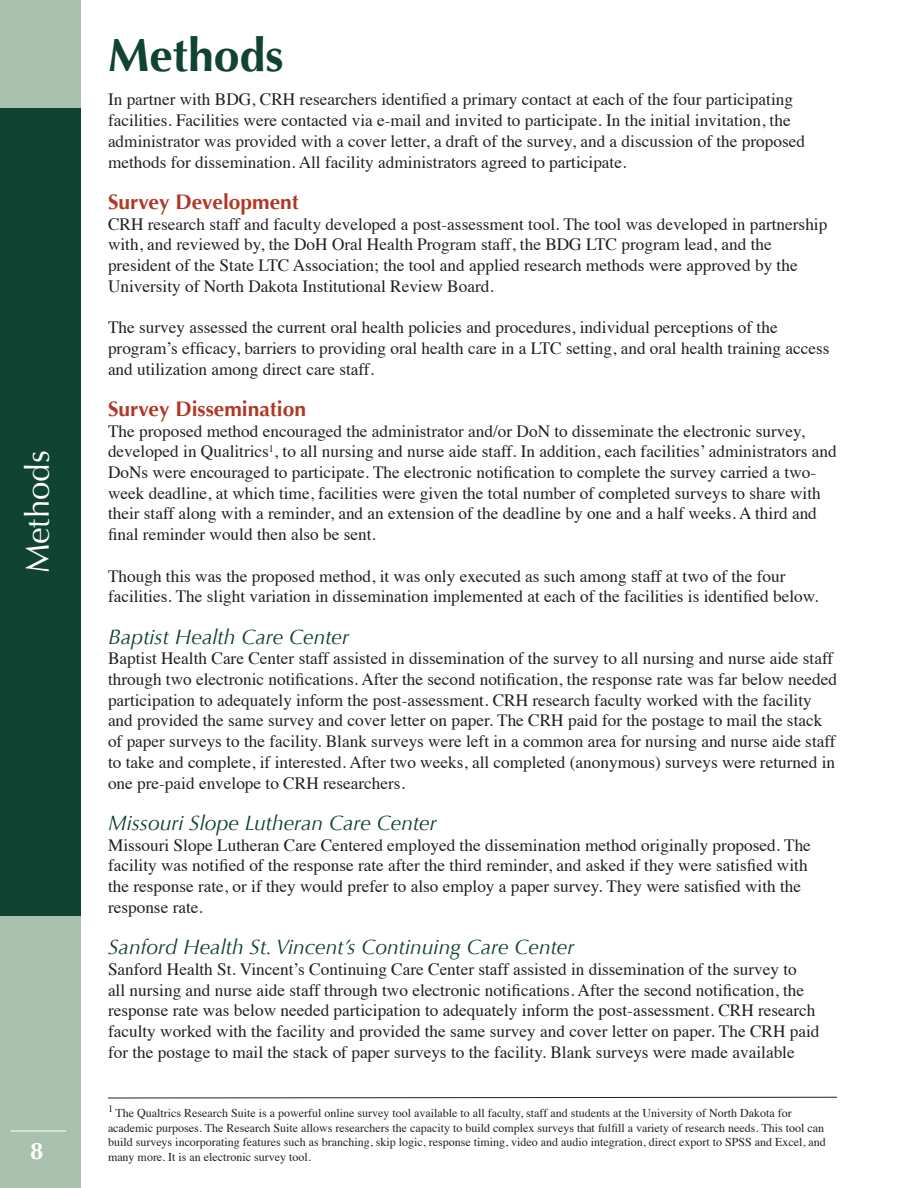
<style>
.page{position:relative;width:918px;height:1188px;background:#fff}
.page>*{position:absolute;margin:0;border:0;box-sizing:border-box;transform-origin:0 0}
.t1{font:700 46.5px "Optima";color:#104331}
.t2{font:33px "Optima";color:#fff}
.t3{font:700 24px "Optima";color:#fff}
.text{font:italic 21px "Optima";color:#104331}
.text-2{font:700 21px "Optima";color:#b03926}
.text-3{font:17.25px/20.7px "Times";color:#231f20}
.text-4{font:12px/14.4px "Times";color:#231f20}
.text-5{font:10.05px "Times";color:#231f20}
</style>
<div class="page">
<div style="left:0;top:0;width:81px;height:1188px;background:#aac1ad"></div>
<div style="left:0;top:108px;width:81px;height:808px;background:#104331"></div>
<hr style="left:10px;top:1131px;width:56px;height:1px;background:#fff">
<svg style="left:108px;top:1097px;width:729px;height:1px"></svg>
<p class="t2" style="left:19px;top:573px;width:124px;rotate:-90deg">Methods</p>
<h3 class="t3" style="left:30px;top:1137px;width:15px">8</h3>
<p class="t1" style="left:108px;top:28px;width:177px">Methods</p>
<p class="text-3" style="left:108px;top:88px;width:699px">In partner with BDG, CRH researchers identified a primary contact at each of the four participating facilities. Facilities were contacted via e-mail and invited to participate. In the initial invitation, the administrator was provided with a cover letter, a draft of the survey, and a discussion of the proposed methods for dissemination. All facility administrators agreed to participate.</p>
<p class="text-2" style="left:108px;top:190px;width:192px">Survey Development</p>
<p class="text-3" style="left:108px;top:212px;width:721px">CRH research staff and faculty developed a post-assessment tool. The tool was developed in partnership with, and reviewed by, the DoH Oral Health Program staff, the BDG LTC program lead, and the president of the State LTC Association; the tool and applied research methods were approved by the University of North Dakota Institutional Review Board.</p>
<p class="text-3" style="left:108px;top:315px;width:723px">The survey assessed the current oral health policies and procedures, individual perceptions of the program’s efficacy, barriers to providing oral health care in a LTC setting, and oral health training access and utilization among direct care staff.</p>
<p class="text-2" style="left:108px;top:397px;width:200px">Survey Dissemination</p>
<p class="text-3" style="left:108px;top:419px;width:730px">The proposed method encouraged the administrator and/or DoN to disseminate the electronic survey, developed in Qualitrics<sup>1</sup>, to all nursing and nurse aide staff. In addition, each facilities’ administrators and DoNs were encouraged to participate. The electronic notification to complete the survey carried a two&shy;week deadline, at which time, facilities were given the total number of completed surveys to share with their staff along with a reminder, and an extension of the deadline by one and a half weeks. A third and final reminder would then also be sent.</p>
<p class="text-3" style="left:108px;top:564px;width:712px">Though this was the proposed method, it was only executed as such among staff at two of the four facilities. The slight variation in dissemination implemented at each of the facilities is identified below.</p>
<p class="text" style="left:108px;top:624px;width:243px">Baptist Health Care Center</p>
<p class="text-3" style="left:108px;top:647px;width:731px">Baptist Health Care Center staff assisted in dissemination of the survey to all nursing and nurse aide staff through two electronic notifications. After the second notification, the response rate was far below needed participation to adequately inform the post-assessment. CRH research faculty worked with the facility and provided the same survey and cover letter on paper. The CRH paid for the postage to mail the stack of paper surveys to the facility. Blank surveys were left in a common area for nursing and nurse aide staff to take and complete, if interested. After two weeks, all completed (anonymous) surveys were returned in one pre-paid envelope to CRH researchers.</p>
<p class="text" style="left:108px;top:811px;width:330px">Missouri Slope Lutheran Care Center</p>
<p class="text-3" style="left:108px;top:833px;width:704px">Missouri Slope Lutheran Care Centered employed the dissemination method originally proposed. The facility was notified of the response rate after the third reminder, and asked if they were satisfied with the response rate, or if they would prefer to also employ a paper survey. They were satisfied with the response rate.</p>
<p class="text" style="left:108px;top:935px;width:468px">Sanford Health St. Vincent’s Continuing Care Center</p>
<p class="text-3" style="left:108px;top:957px;width:713px">Sanford Health St. Vincent’s Continuing Care Center staff assisted in dissemination of the survey to<br>all nursing and nurse aide staff through two electronic notifications. After the second notification, the response rate was below needed participation to adequately inform the post-assessment. CRH research faculty worked with the facility and provided the same survey and cover letter on paper. The CRH paid for the postage to mail the stack of paper surveys to the facility. Blank surveys were made available</p>
<p class="text-5" style="left:108px;top:1099px;width:7px">1</p>
<p class="text-4" style="left:108px;top:1105px;width:719px;text-indent:8px">The Qualtrics Research Suite is a powerful online survey tool available to all faculty, staff and students at the University of North Dakota for academic purposes. The Research Suite allows researchers the capacity to build complex surveys that fulfill a variety of research needs. This tool can build surveys incorporating features such as branching, skip logic, response timing, video and audio integration, direct export to SPSS and Excel, and many more. It is an electronic survey tool.</p>
</div>
